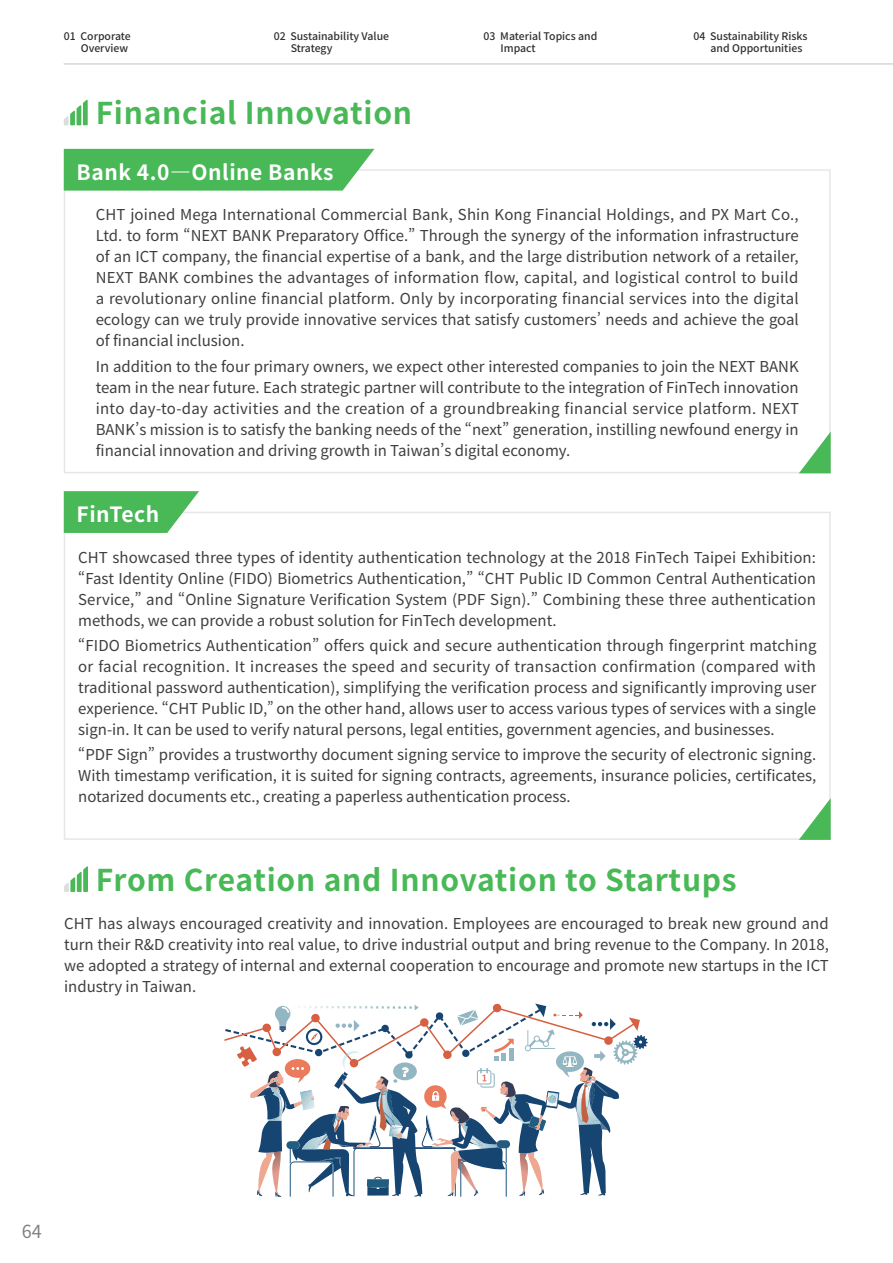
<style>
.page{position:relative;width:893px;height:1263px;background:#fff}
.page>*{position:absolute;margin:0;border:0;box-sizing:border-box;transform-origin:0 0}
.t1{font:700 30px "Noto Sans CJ Ktc";letter-spacing:.025em;color:#49b857}
.t2{font:700 21px "Noto Sans CJ Ktc";letter-spacing:.025em;color:#fff}
.t3{font:18px "Noto Sans CJ Ktc";color:#808285}
.Black_Text10_5{font:15px/21px "Noto Sans CJ Ktc";color:#3e3e3f;text-align:justify}
.t4{font:500 10.5px/12px "Noto Sans CJ Ktc";color:#312f30}
</style>
<div class="page">
<hr style="left:64px;top:63px;width:829px;height:2px;background:#dcdddf">
<div style="left:64px;top:169px;width:767px;height:304px;border:2px solid #e6e7e9"></div>
<svg style="left:64px;top:149px;width:310px;height:42px;background:#53bc60"></svg>
<svg style="left:799px;top:432px;width:32px;height:41px"></svg>
<div style="left:64px;top:512px;width:767px;height:328px;border:2px solid #e6e7e9"></div>
<svg style="left:64px;top:491px;width:135px;height:42px;background:#5fc06b"></svg>
<svg style="left:799px;top:798px;width:32px;height:42px"></svg>
<svg style="left:64px;top:100px;width:24px;height:25px"></svg>
<svg style="left:64px;top:866px;width:24px;height:26px"></svg>
<svg style="left:224px;top:1003px;width:424px;height:194px"></svg>
<p class="t4" style="left:64px;top:30px;width:69px;text-align:right">01 Corporate<br>Overview</p>
<p class="t4" style="left:291px;top:30px;width:100px;text-indent:-17px">02 Sustainability Value<br>Strategy</p>
<p class="t4" style="left:501px;top:30px;width:98px;text-indent:-17px">03 Material Topics and<br>Impact</p>
<p class="t4" style="left:710px;top:30px;width:98px;text-indent:-17px">04 Sustainability Risks and Opportunities</p>
<p class="t1" style="left:96px;top:96px;width:318px">Financial Innovation</p>
<p class="t2" style="left:77px;top:160px;width:259px">Bank 4.0—Online Banks</p>
<p class="Black_Text10_5" style="left:96px;top:205px;width:705px">CHT joined Mega International Commercial Bank, Shin Kong Financial Holdings, and PX Mart Co., Ltd. to form “NEXT BANK Preparatory Office.” Through the synergy of the information infrastructure of an ICT company, the financial expertise of a bank, and the large distribution network of a retailer, NEXT BANK combines the advantages of information flow, capital, and logistical control to build a revolutionary online financial platform. Only by incorporating financial services into the digital ecology can we truly provide innovative services that satisfy customers’ needs and achieve the goal of financial inclusion.</p>
<p class="Black_Text10_5" style="left:96px;top:356px;width:705px">In addition to the four primary owners, we expect other interested companies to join the NEXT BANK team in the near future. Each strategic partner will contribute to the integration of FinTech innovation into day-to-day activities and the creation of a groundbreaking financial service platform. NEXT BANK’s mission is to satisfy the banking needs of the “next” generation, instilling newfound energy in financial innovation and driving growth in Taiwan’s digital economy.</p>
<p class="t2" style="left:77px;top:503px;width:84px">FinTech</p>
<p class="Black_Text10_5" style="left:78px;top:547px;width:739px">CHT showcased three types of identity authentication technology at the 2018 FinTech Taipei Exhibition: “Fast Identity Online (FIDO) Biometrics Authentication,” “CHT Public ID Common Central Authentication Service,” and “Online Signature Verification System (PDF Sign).” Combining these three authentication methods, we can provide a robust solution for FinTech development.</p>
<p class="Black_Text10_5" style="left:78px;top:635px;width:740px">“FIDO Biometrics Authentication” offers quick and secure authentication through fingerprint matching or facial recognition. It increases the speed and security of transaction confirmation (compared with traditional password authentication), simplifying the verification process and significantly improving user experience. “CHT Public ID,” on the other hand, allows user to access various types of services with a single sign-in. It can be used to verify natural persons, legal entities, government agencies, and businesses.</p>
<p class="Black_Text10_5" style="left:78px;top:744px;width:739px">“PDF Sign” provides a trustworthy document signing service to improve the security of electronic signing.<br>With timestamp verification, it is suited for signing contracts, agreements, insurance policies, certificates, notarized documents etc., creating a paperless authentication process.</p>
<p class="t1" style="left:96px;top:863px;width:642px">From Creation and Innovation to Startups</p>
<p class="Black_Text10_5" style="left:64px;top:913px;width:766px">CHT has always encouraged creativity and innovation. Employees are encouraged to break new ground and turn their R&amp;D creativity into real value, to drive industrial output and bring revenue to the Company. In 2018, we adopted a strategy of internal and external cooperation to encourage and promote new startups in the ICT industry in Taiwan.</p>
<p class="t3" style="left:22px;top:1221px;width:21px">64</p>
</div>
